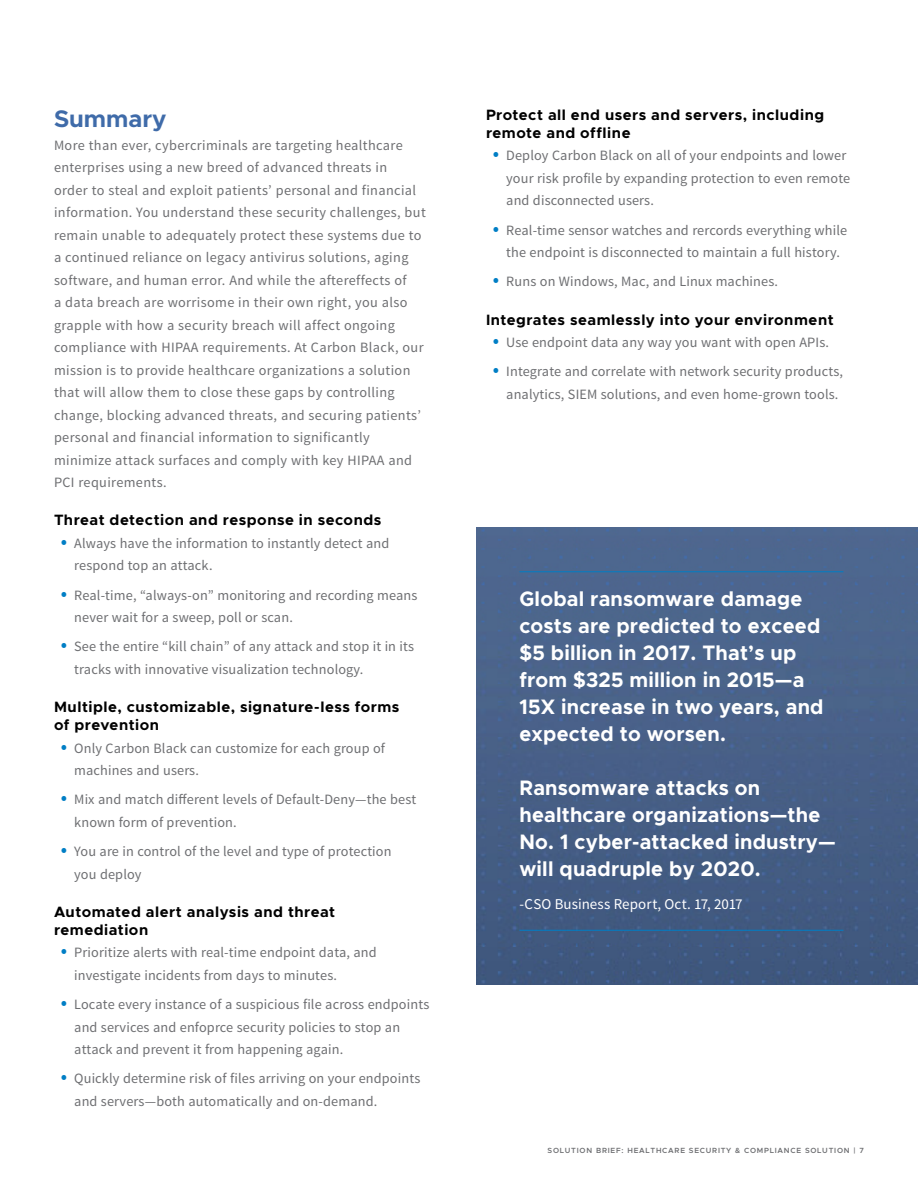
<style>
.page{position:relative;width:918px;height:1188px;background:#fff}
.page>*{position:absolute;margin:0;border:0;box-sizing:border-box;transform-origin:0 0}
.t1{font:700 24px "Metropolis";color:#3f6ba9}
.t2{font:700 21px/27px "Metropolis";letter-spacing:.01em;color:#fff;scale:.96 1}
.t3{font:700 15px/18px "Metropolis";letter-spacing:.035em;color:#000}
.t4{font:15px "Source Sans Pro";letter-spacing:.005em;color:#fff}
.t5{font:14.25px/22.5px "Source Sans Pro";letter-spacing:.01em;color:#6e6f72}
.t6{font:600 7.5px "Metropolis";letter-spacing:.1em;color:#6e6f72}
.s1{font-size:21px;color:#007ec5}
</style>
<div class="page">
<img style="left:476px;top:527px;width:442px;height:458px">
<hr style="left:519px;top:571px;width:324px;height:1px;background:#007ec5">
<hr style="left:519px;top:930px;width:324px;height:1px;background:#007ec5">
<h1 class="t1" style="left:54px;top:104px;width:114px">Summary</h1>
<p class="t5" style="left:54px;top:134px;width:373px">More than ever, cybercriminals are targeting healthcare enterprises using a new breed of advanced threats in<br>order to steal and exploit patients’ personal and financial information. You understand these security challenges, but remain unable to adequately protect these systems due to a continued reliance on legacy antivirus solutions, aging software, and human error. And while the aftereffects of<br>a data breach are worrisome in their own right, you also grapple with how a security breach will affect ongoing compliance with HIPAA requirements. At Carbon Black, our mission is to provide healthcare organizations a solution that will allow them to close these gaps by controlling change, blocking advanced threats, and securing patients’ personal and financial information to significantly minimize attack surfaces and comply with key HIPAA and PCI requirements.</p>
<p class="t3" style="left:54px;top:511px;width:329px">Threat detection and response in seconds</p>
<p class="t5" style="left:74px;top:532px;width:317px;text-indent:-14px"><span class="s1">•</span> Always have the information to instantly detect and respond top an attack.</p>
<p class="t5" style="left:74px;top:584px;width:345px;text-indent:-14px"><span class="s1">•</span> Real-time, “always-on” monitoring and recording means never wait for a sweep, poll or scan.</p>
<p class="t5" style="left:74px;top:636px;width:341px;text-indent:-14px"><span class="s1">•</span> See the entire “kill chain” of any attack and stop it in its tracks with innovative visualization technology.</p>
<p class="t3" style="left:54px;top:698px;width:347px">Multiple, customizable, signature-less forms of prevention</p>
<p class="t5" style="left:74px;top:737px;width:312px;text-indent:-14px"><span class="s1">•</span> Only Carbon Black can customize for each group of machines and users.</p>
<p class="t5" style="left:74px;top:789px;width:344px;text-indent:-14px"><span class="s1">•</span> Mix and match different levels of Default-Deny—the best known form of prevention.</p>
<p class="t5" style="left:74px;top:840px;width:319px;text-indent:-14px"><span class="s1">•</span> You are in control of the level and type of protection you deploy</p>
<p class="t3" style="left:54px;top:903px;width:283px">Automated alert analysis and threat remediation</p>
<p class="t5" style="left:74px;top:942px;width:304px;text-indent:-14px"><span class="s1">•</span> Prioritize alerts with real-time endpoint data, and investigate incidents from days to minutes.</p>
<p class="t5" style="left:74px;top:993px;width:357px;text-indent:-14px"><span class="s1">•</span> Locate every instance of a suspicious file across endpoints and services and enfoprce security policies to stop an attack and prevent it from happening again.</p>
<p class="t5" style="left:74px;top:1068px;width:348px;text-indent:-14px"><span class="s1">•</span> Quickly determine risk of files arriving on your endpoints and servers—both automatically and on-demand.</p>
<p class="t3" style="left:486px;top:106px;width:340px">Protect all end users and servers, including remote and offline</p>
<p class="t5" style="left:506px;top:145px;width:346px;text-indent:-14px"><span class="s1">•</span> Deploy Carbon Black on all of your endpoints and lower your risk profile by expanding protection to even remote and disconnected users.</p>
<p class="t5" style="left:493px;top:219px;width:356px;text-align:center"><span class="s1">•</span> Real-time sensor watches and rercords everything while the endpoint is disconnected to maintain a full history.</p>
<p class="t5" style="left:493px;top:271px;width:287px"><span class="s1">•</span> Runs on Windows, Mac, and Linux machines.</p>
<p class="t3" style="left:486px;top:311px;width:349px">Integrates seamlessly into your environment</p>
<p class="t5" style="left:493px;top:331px;width:338px"><span class="s1">•</span> Use endpoint data any way you want with open APIs.</p>
<p class="t5" style="left:506px;top:361px;width:338px;text-indent:-14px"><span class="s1">•</span> Integrate and correlate with network security products, analytics, SIEM solutions, and even home-grown tools.</p>
<h2 class="t2" style="left:519px;top:585px;width:318px">Global ransomware damage costs are predicted to exceed $5 billion in 2017. That’s up from $325 million in 2015—a<br>15X increase in two years, and expected to worsen.</h2>
<h2 class="t2" style="left:519px;top:774px;width:331px">Ransomware attacks on healthcare organizations—the<br>No. 1 cyber-attacked industry— will quadruple by 2020.</h2>
<p class="t4" style="left:519px;top:895px;width:225px">-CSO Business Report, Oct. 17, 2017</p>
<p class="t6" style="left:548px;top:1146px;width:318px">SOLUTION BRIEF: HEALTHCARE SECURITY &amp; COMPLIANCE SOLUTION | 7</p>
</div>
